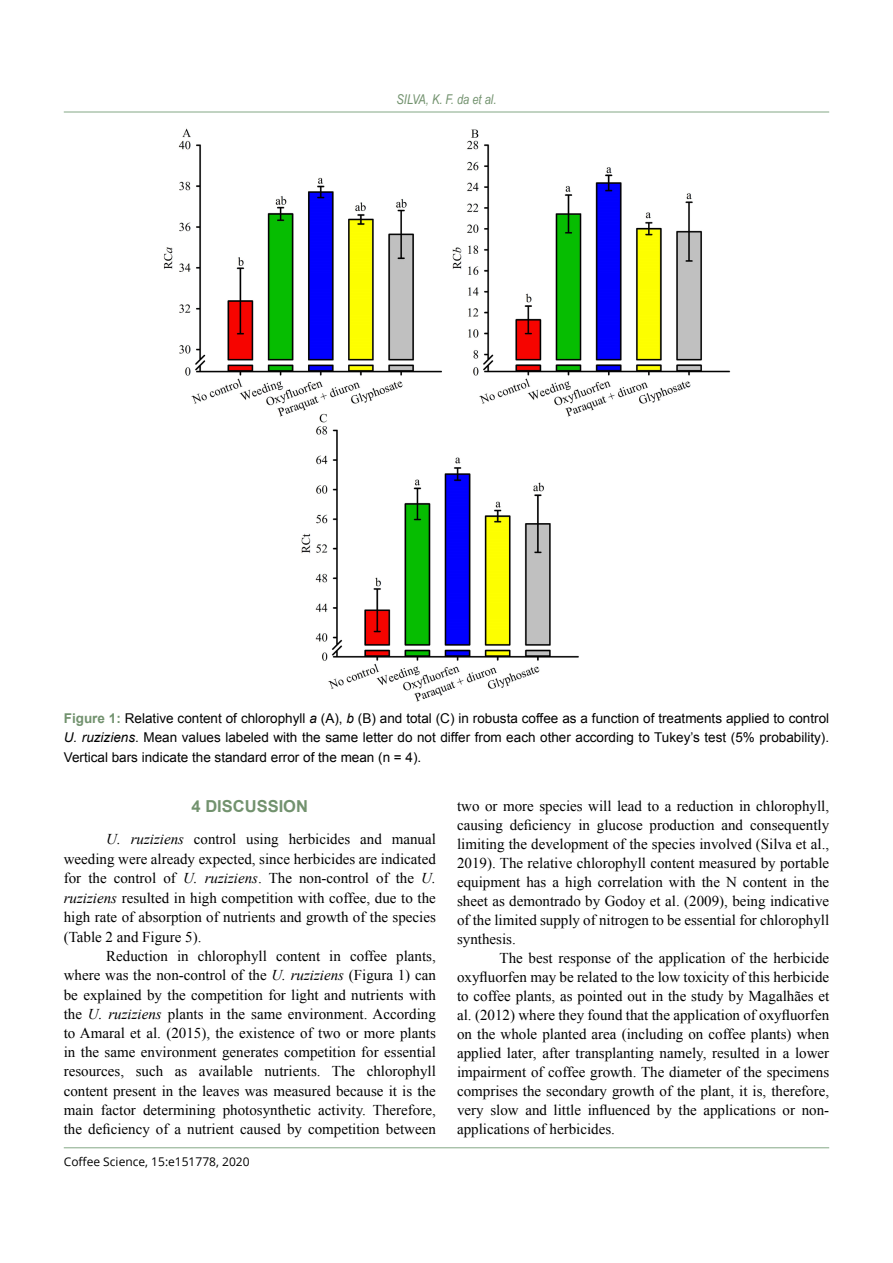
<style>
.page{position:relative;width:893px;height:1263px;background:#fff}
.page>*{position:absolute;margin:0;border:0;box-sizing:border-box;transform-origin:0 0}
.t1{font:700 16.5px "Arial";color:#72926e}
.t2{font:15px/19px "Times New Roman";color:#000;text-align:justify}
.t3{font:13.5px/19.5px "Arial";color:#000;text-align:justify}
.t4{font:italic 13.5px "Arial Narrow";color:#72926e}
.t5{font:12px "Open Sans";color:#000}
.s1{font-weight:700;color:#72926e}
.s2{font-style:italic}
</style>
<div class="page">
<hr style="left:64px;top:1147px;width:765px;height:1px;background:#84a886">
<hr style="left:64px;top:112px;width:765px;height:1px;background:#84a886">
<img style="left:163px;top:128px;width:568px;height:574px">
<p class="t4" style="left:397px;top:90px;width:101px">SILVA, K. F. da et al.</p>
<p class="t3" style="left:64px;top:709px;width:767px"><span class="s1">Figure 1:</span> Relative content of chlorophyll <span class="s2">a</span> (A), <span class="s2">b</span> (B) and total (C) in robusta coffee as a function of treatments applied to control <span class="s2">U. ruziziens</span>. Mean values labeled with the same letter do not differ from each other according to Tukey’s test (5% probability).<br>Vertical bars indicate the standard error of the mean (n = 4).</p>
<p class="t1" style="left:192px;top:795px;width:118px">4 DISCUSSION</p>
<p class="t2" style="left:64px;top:829px;width:374px;line-height:19.5px;text-indent:43px"><span class="s2">U. ruziziens</span> control using herbicides and manual weeding were already expected, since herbicides are indicated for the control of <span class="s2">U. ruziziens</span>. The non-control of the <span class="s2">U. ruziziens</span> resulted in high competition with coffee, due to the high rate of absorption of nutrients and growth of the species (Table 2 and Figure 5).</p>
<p class="t2" style="left:64px;top:946px;width:374px;text-indent:43px">Reduction in chlorophyll content in coffee plants, where was the non-control of the <span class="s2">U. ruziziens</span> (Figura 1) can be explained by the competition for light and nutrients with the <span class="s2">U. ruziziens</span> plants in the same environment. According to Amaral et al. (2015), the existence of two or more plants in the same environment generates competition for essential resources, such as available nutrients. The chlorophyll content present in the leaves was measured because it is the main factor determining photosynthetic activity. Therefore, the deficiency of a nutrient caused by competition between</p>
<p class="t2" style="left:457px;top:796px;width:374px">two or more species will lead to a reduction in chlorophyll, causing deficiency in glucose production and consequently limiting the development of the species involved (Silva et al., 2019). The relative chlorophyll content measured by portable equipment has a high correlation with the N content in the sheet as demontrado by Godoy et al. (2009), being indicative of the limited supply of nitrogen to be essential for chlorophyll synthesis.</p>
<p class="t2" style="left:457px;top:948px;width:374px;text-indent:43px">The best response of the application of the herbicide oxyfluorfen may be related to the low toxicity of this herbicide to coffee plants, as pointed out in the study by Magalhães et al. (2012) where they found that the application of oxyfluorfen on the whole planted area (including on coffee plants) when applied later, after transplanting namely, resulted in a lower impairment of coffee growth. The diameter of the specimens comprises the secondary growth of the plant, it is, therefore, very slow and little influenced by the applications or non&shy;applications of herbicides.</p>
<p class="t5" style="left:64px;top:1153px;width:187px">Coffee Science, 15:e151778, 2020</p>
</div>
